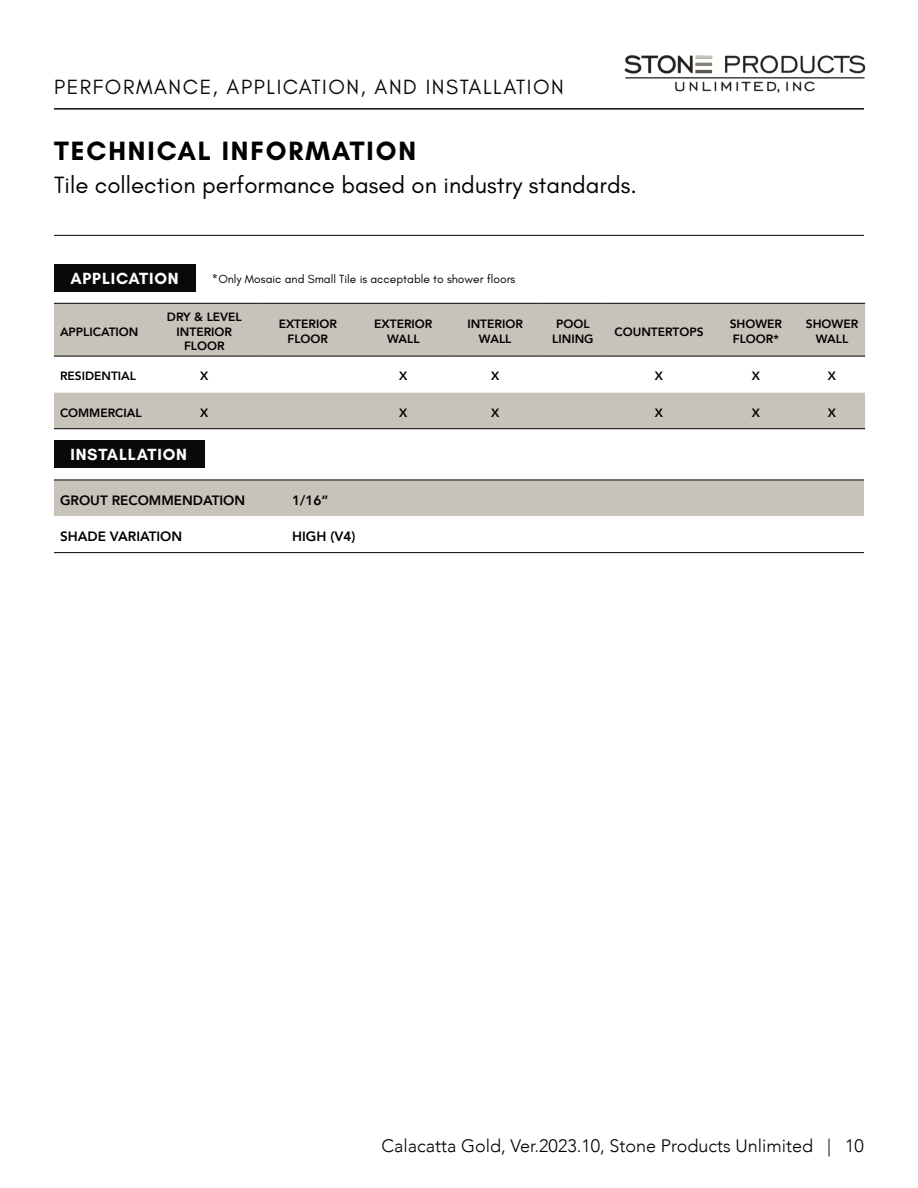
<style>
.page{position:relative;width:918px;height:1188px;background:#fff}
.page>*{position:absolute;margin:0;border:0;box-sizing:border-box;transform-origin:0 0}
.t1{font:700 27px "Glacial Indifference";letter-spacing:.07em;color:#000}
.t2{font:24px "Glacial Indifference";color:#000}
.t3{font:21px "Glacial Indifference";letter-spacing:.075em;color:#090a09}
.t4{font:300 18px "Avenir";color:#000}
.t5{font:700 16.5px "Glacial Indifference";letter-spacing:.05em;color:#fff}
.t6{font:800 13.5px "Avenir";color:#000}
.t7{font:800 12px/14.4px "Avenir";color:#000;text-align:center}
.t8{font:12px "Glacial Indifference";color:#000}
</style>
<div class="page">
<img style="left:624px;top:54px;width:242px;height:39px">
<hr style="left:54px;top:108px;width:810px;height:2px;background:#090909">
<hr style="left:54px;top:235px;width:810px;height:1px;background:#000">
<div style="left:54px;top:304px;width:811px;height:124px;background:#c7c2ba"></div>
<svg style="left:54px;top:357px;width:811px;height:35px"></svg>
<hr style="left:54px;top:303px;width:96px;height:1px;background:#000">
<hr style="left:150px;top:303px;width:109px;height:1px;background:#000">
<hr style="left:259px;top:303px;width:98px;height:1px;background:#000">
<hr style="left:357px;top:303px;width:93px;height:1px;background:#000">
<hr style="left:450px;top:303px;width:91px;height:1px;background:#000">
<hr style="left:541px;top:303px;width:64px;height:1px;background:#000">
<hr style="left:605px;top:303px;width:108px;height:1px;background:#000">
<hr style="left:713px;top:303px;width:86px;height:1px;background:#000">
<hr style="left:799px;top:303px;width:66px;height:1px;background:#000">
<hr style="left:54px;top:356px;width:96px;height:1px;background:#000">
<hr style="left:150px;top:356px;width:109px;height:1px;background:#000">
<hr style="left:259px;top:356px;width:98px;height:1px;background:#000">
<hr style="left:357px;top:356px;width:93px;height:1px;background:#000">
<hr style="left:450px;top:356px;width:91px;height:1px;background:#000">
<hr style="left:541px;top:356px;width:64px;height:1px;background:#000">
<hr style="left:605px;top:356px;width:108px;height:1px;background:#000">
<hr style="left:713px;top:356px;width:86px;height:1px;background:#000">
<hr style="left:799px;top:356px;width:66px;height:1px;background:#000">
<hr style="left:54px;top:428px;width:96px;height:1px;background:#000">
<hr style="left:150px;top:428px;width:109px;height:1px;background:#000">
<hr style="left:259px;top:428px;width:98px;height:1px;background:#000">
<hr style="left:357px;top:428px;width:93px;height:1px;background:#000">
<hr style="left:450px;top:428px;width:91px;height:1px;background:#000">
<hr style="left:541px;top:428px;width:64px;height:1px;background:#000">
<hr style="left:605px;top:428px;width:108px;height:1px;background:#000">
<hr style="left:713px;top:428px;width:86px;height:1px;background:#000">
<hr style="left:799px;top:428px;width:66px;height:1px;background:#000">
<div style="left:54px;top:265px;width:141px;height:27px;background:#090909"></div>
<div style="left:54px;top:481px;width:810px;height:35px;background:#c7c2ba"></div>
<hr style="left:54px;top:480px;width:232px;height:1px;background:#000">
<hr style="left:286px;top:480px;width:578px;height:1px;background:#000">
<hr style="left:54px;top:552px;width:232px;height:1px;background:#000">
<hr style="left:286px;top:552px;width:578px;height:1px;background:#000">
<div style="left:54px;top:440px;width:150px;height:28px;background:#090909"></div>
<p class="t3" style="left:54px;top:75px;width:511px">PERFORMANCE, APPLICATION, AND INSTALLATION</p>
<p class="t1" style="left:54px;top:134px;width:364px">TECHNICAL INFORMATION</p>
<p class="t2" style="left:54px;top:171px;width:584px">Tile collection performance based on industry standards.</p>
<p class="t5" style="left:70px;top:268px;width:110px">APPLICATION</p>
<p class="t8" style="left:212px;top:272px;width:305px">*Only Mosaic and Small Tile is acceptable to shower floors</p>
<p class="t7" style="left:60px;top:324px;width:80px">APPLICATION</p>
<p class="t7" style="left:167px;top:310px;width:76px">DRY &amp; LEVEL<br>INTERIOR<br>FLOOR</p>
<p class="t7" style="left:279px;top:317px;width:60px">EXTERIOR<br>FLOOR</p>
<p class="t7" style="left:374px;top:317px;width:60px">EXTERIOR<br>WALL</p>
<p class="t7" style="left:467px;top:317px;width:57px">INTERIOR<br>WALL</p>
<p class="t7" style="left:552px;top:317px;width:43px">POOL<br>LINING</p>
<p class="t7" style="left:615px;top:324px;width:91px">COUNTERTOPS</p>
<p class="t7" style="left:730px;top:317px;width:54px;text-align:left">SHOWER<br>FLOOR*</p>
<p class="t7" style="left:806px;top:317px;width:54px">SHOWER<br>WALL</p>
<p class="t7" style="left:60px;top:369px;width:78px">RESIDENTIAL</p>
<p class="t7" style="left:200px;top:369px;width:10px">X</p>
<p class="t7" style="left:399px;top:369px;width:10px">X</p>
<p class="t7" style="left:491px;top:369px;width:10px">X</p>
<p class="t7" style="left:655px;top:369px;width:10px">X</p>
<p class="t7" style="left:752px;top:369px;width:10px">X</p>
<p class="t7" style="left:828px;top:369px;width:10px">X</p>
<p class="t7" style="left:60px;top:405px;width:83px">COMMERCIAL</p>
<p class="t7" style="left:200px;top:405px;width:10px">X</p>
<p class="t7" style="left:399px;top:405px;width:10px">X</p>
<p class="t7" style="left:491px;top:405px;width:10px">X</p>
<p class="t7" style="left:655px;top:405px;width:10px">X</p>
<p class="t7" style="left:752px;top:405px;width:10px">X</p>
<p class="t7" style="left:828px;top:405px;width:10px">X</p>
<p class="t5" style="left:70px;top:444px;width:118px">INSTALLATION</p>
<p class="t6" style="left:60px;top:490px;width:187px">GROUT RECOMMENDATION</p>
<p class="t6" style="left:292px;top:490px;width:38px">1/16”</p>
<p class="t6" style="left:60px;top:526px;width:124px">SHADE VARIATION</p>
<p class="t6" style="left:292px;top:526px;width:65px">HIGH (V4)</p>
<h3 class="t4" style="left:381px;top:1135px;width:484px">Calacatta Gold, Ver.2023.10, Stone Products Unlimited | 10</h3>
</div>
